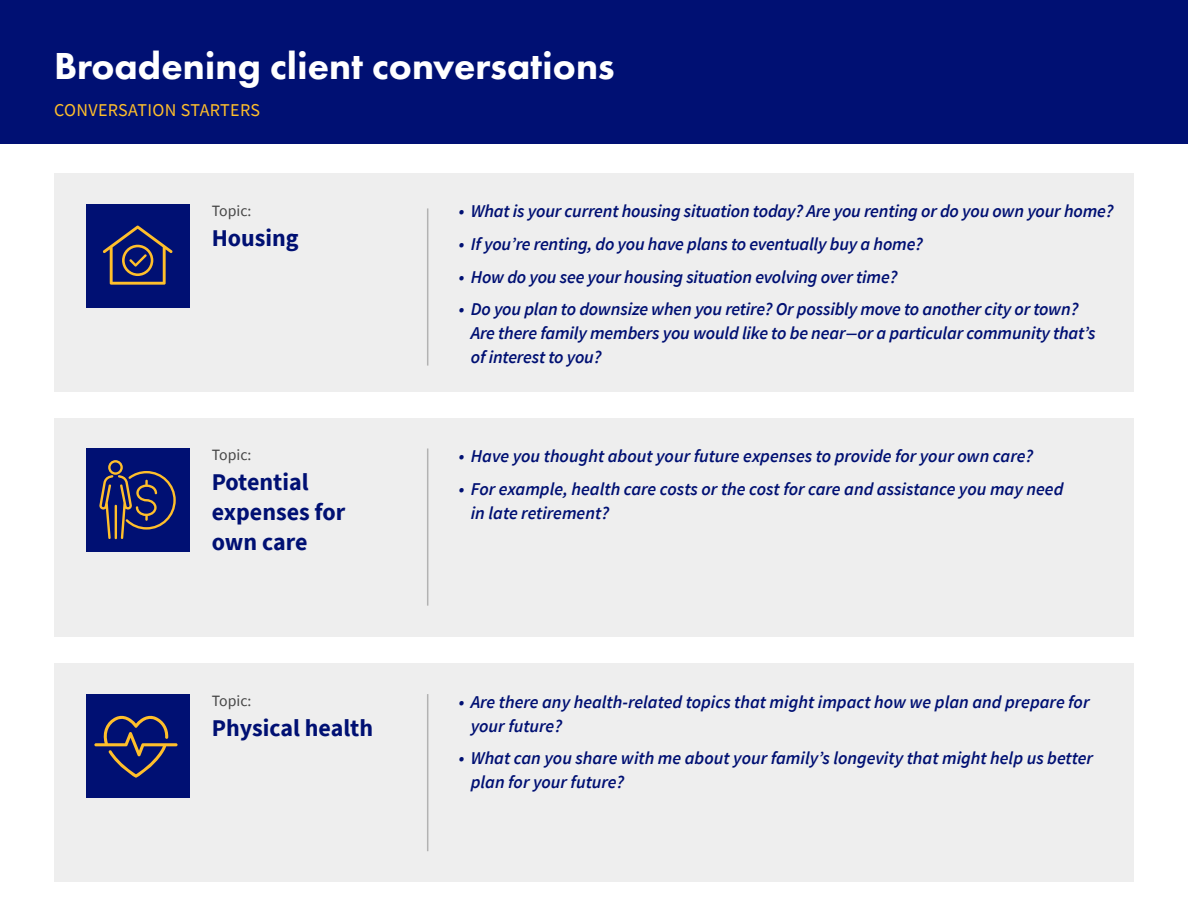
<style>
.page{position:relative;width:1188px;height:918px;background:#fff}
.page>*{position:absolute;margin:0;border:0;box-sizing:border-box;transform-origin:0 0}
.t1{font:800 39px "Futura PT";color:#fff}
.t2{font:700 24px/30px "Source Sans Pro";color:#001073}
.t3{font:italic 600 18px/24px "Source Sans Pro";letter-spacing:-.01em;color:#001073}
.t4{font:18px "Source Sans Pro";letter-spacing:.02em;color:#ffbf2b}
.t5{font:15.75px "Source Sans Pro";color:#464646}
</style>
<div class="page">
<div style="left:54px;top:664px;width:1080px;height:218px;background:#eee"></div>
<div style="left:54px;top:418px;width:1080px;height:218px;background:#eee"></div>
<div style="left:54px;top:173px;width:1080px;height:219px;background:#eee"></div>
<div style="left:0;top:0;width:1188px;height:144px;background:#001073"></div>
<div style="left:86px;top:204px;width:103px;height:104px;background:#001073"></div>
<svg style="left:103px;top:225px;width:70px;height:60px"></svg>
<div style="left:86px;top:448px;width:103px;height:104px;background:#001073"></div>
<svg style="left:99px;top:460px;width:77px;height:79px"></svg>
<div style="left:86px;top:694px;width:103px;height:104px;background:#001073"></div>
<svg style="left:94px;top:715px;width:84px;height:63px"></svg>
<hr style="left:427px;top:448px;width:1px;height:158px;background:#b2b2b2">
<hr style="left:427px;top:694px;width:1px;height:157px;background:#b2b2b2">
<hr style="left:427px;top:208px;width:1px;height:158px;background:#b2b2b2">
<p class="t1" style="left:54px;top:42px;width:562px">Broadening client conversations</p>
<p class="t4" style="left:54px;top:99px;width:207px">CONVERSATION STARTERS</p>
<p class="t5" style="left:212px;top:201px;width:41px">Topic:</p>
<p class="t2" style="left:212px;top:222px;width:88px">Housing</p>
<p class="t3" style="left:459px;top:199px;width:656px">• What is your current housing situation today? Are you renting or do you own your home?</p>
<p class="t3" style="left:459px;top:232px;width:466px">• If you’re renting, do you have plans to eventually buy a home?</p>
<p class="t3" style="left:459px;top:264px;width:440px">• How do you see your housing situation evolving over time?</p>
<p class="t3" style="left:471px;top:297px;width:626px;text-indent:-12px">• Do you plan to downsize when you retire? Or possibly move to another city or town?<br>Are there family members you would like to be near–or a particular community that’s of interest to you?</p>
<p class="t5" style="left:212px;top:445px;width:41px">Topic:</p>
<p class="t2" style="left:212px;top:467px;width:135px">Potential expenses for own care</p>
<p class="t3" style="left:459px;top:444px;width:576px">• Have you thought about your future expenses to provide for your own care?</p>
<p class="t3" style="left:471px;top:476px;width:594px;text-indent:-12px">• For example, health care costs or the cost for care and assistance you may need in late retirement?</p>
<p class="t5" style="left:212px;top:691px;width:41px">Topic:</p>
<p class="t2" style="left:212px;top:713px;width:163px">Physical health</p>
<p class="t3" style="left:471px;top:689px;width:620px;text-indent:-12px">• Are there any health-related topics that might impact how we plan and prepare for your future?</p>
<p class="t3" style="left:471px;top:746px;width:624px;text-indent:-12px">• What can you share with me about your family’s longevity that might help us better plan for your future?</p>
</div>
